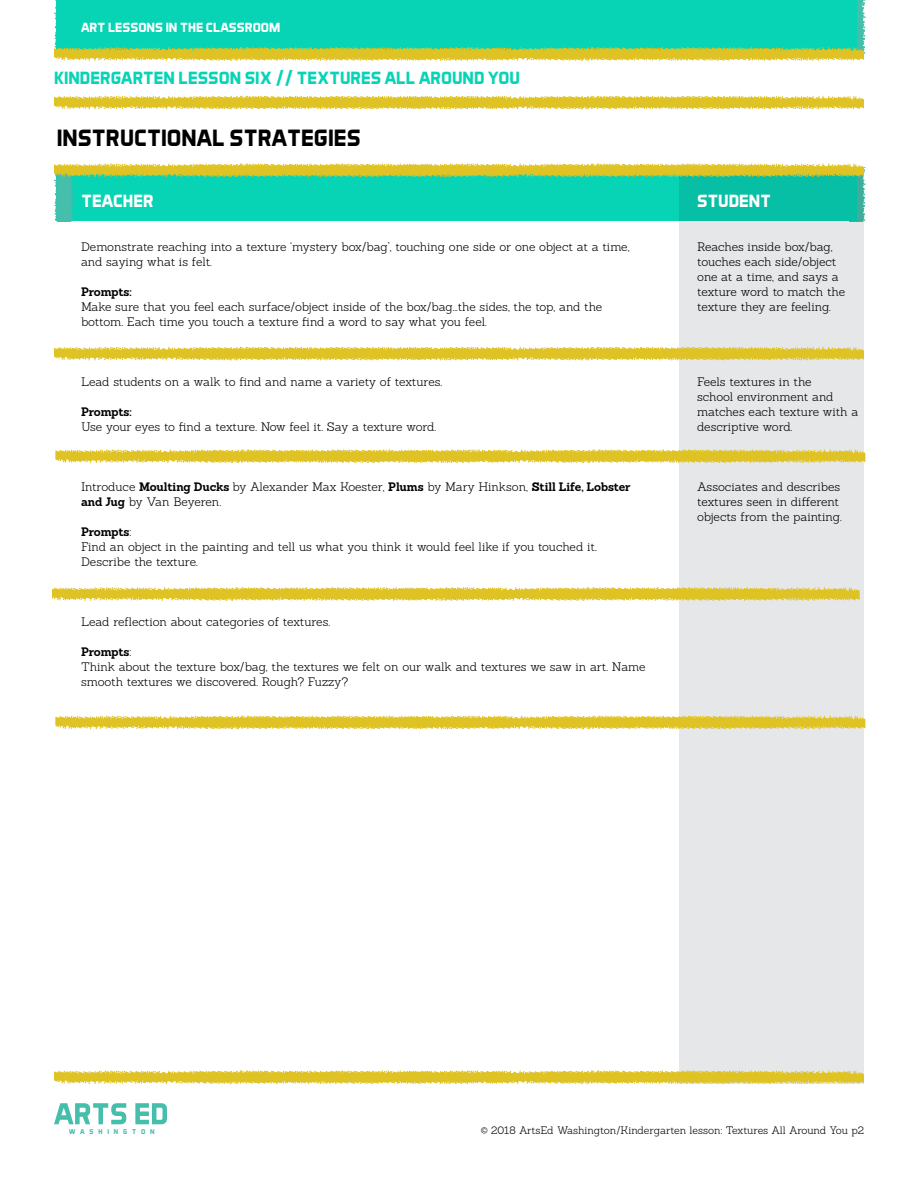
<style>
.page{position:relative;width:918px;height:1188px;background:#fff}
.page>*{position:absolute;margin:0;border:0;box-sizing:border-box;transform-origin:0 0}
.t1{font:700 24px "Aero Matics";color:#000}
.t2{font:700 18px "Aero Matics";color:#07d3b5}
.t3{font:700 18px "Aero Matics";color:#fff}
.t4{font:700 13.5px "Aero Matics";color:#fff}
.t5{font:300 12px/15px "Sanchez";letter-spacing:-.005em;color:#000}
.t6{font:700 12px "Sanchez";letter-spacing:-.015em;color:#000}
.t7{font:300 10.5px "Sanchez";letter-spacing:-.005em;color:#000}
.t8{font:700 7.05px "Aero Matics";letter-spacing:.68em;color:#46beac}
.s1{font-weight:700}
</style>
<div class="page">
<div style="left:679px;top:170px;width:185px;height:914px;background:#e6e7e8"></div>
<svg style="left:54px;top:1103px;width:72px;height:21px"></svg>
<svg style="left:135px;top:1103px;width:32px;height:21px"></svg>
<svg style="left:54px;top:0;width:812px;height:61px;background:#35d09c"></svg>
<svg style="left:54px;top:96px;width:810px;height:13px;background:#e3cb44"></svg>
<svg style="left:54px;top:163px;width:812px;height:58px;background:#39cd98"></svg>
<svg style="left:54px;top:347px;width:810px;height:14px;background:#e4cd50"></svg>
<svg style="left:55px;top:449px;width:810px;height:14px;background:#e4cd50"></svg>
<svg style="left:52px;top:587px;width:808px;height:14px;background:#e4cd50"></svg>
<svg style="left:55px;top:716px;width:810px;height:13px;background:#e2ca43"></svg>
<svg style="left:54px;top:1070px;width:810px;height:14px;background:#e4cd50"></svg>
<p class="t4" style="left:81px;top:20px;width:201px">ART LESSONS IN THE CLASSROOM</p>
<h2 class="t2" style="left:54px;top:68px;width:468px">KINDERGARTEN LESSON SIX // TEXTURES ALL AROUND YOU</h2>
<h1 class="t1" style="left:57px;top:124px;width:306px">INSTRUCTIONAL STRATEGIES</h1>
<h2 class="t3" style="left:82px;top:190px;width:74px">TEACHER</h2>
<h2 class="t3" style="left:697px;top:190px;width:75px">STUDENT</h2>
<p class="t5" style="left:697px;top:240px;width:150px">Reaches inside box/bag, touches each side/object one at a time, and says a texture word to match the texture they are feeling.</p>
<p class="t5" style="left:81px;top:239px;width:550px">Demonstrate reaching into a texture ‘mystery box/bag’, touching one side or one object at a time, and saying what is felt.</p>
<p class="t6" style="left:81px;top:283px;width:52px">Prompts:</p>
<p class="t5" style="left:81px;top:299px;width:523px">Make sure that you feel each surface/object inside of the box/bag...the sides, the top, and the bottom. Each time you touch a texture find a word to say what you feel.</p>
<p class="t5" style="left:81px;top:374px;width:363px">Lead students on a walk to find and name a variety of textures.</p>
<p class="t6" style="left:81px;top:403px;width:52px">Prompts:</p>
<p class="t5" style="left:81px;top:419px;width:357px">Use your eyes to find a texture. Now feel it. Say a texture word.</p>
<p class="t5" style="left:81px;top:479px;width:551px">Introduce <span class="s1">Moulting Ducks</span> by Alexander Max Koester, <span class="s1">Plums</span> by Mary Hinkson, <span class="s1">Still Life, Lobster and Jug</span> by Van Beyeren.</p>
<p class="t5" style="left:81px;top:524px;width:517px"><span class="s1">Prompts</span>:<br>Find an object in the painting and tell us what you think it would feel like if you touched it.<br>Describe the texture.</p>
<p class="t5" style="left:81px;top:614px;width:251px">Lead reflection about categories of textures.</p>
<p class="t5" style="left:81px;top:644px;width:566px"><span class="s1">Prompts</span>:<br>Think about the texture box/bag, the textures we felt on our walk and textures we saw in art. Name smooth textures we discovered. Rough? Fuzzy?</p>
<p class="t5" style="left:697px;top:375px;width:163px">Feels textures in the<br>school environment and matches each texture with a descriptive word.</p>
<p class="t5" style="left:697px;top:480px;width:146px">Associates and describes textures seen in different objects from the painting.</p>
<p class="t8" style="left:69px;top:1127px;width:87px">WASHINGTON</p>
<p class="t7" style="left:481px;top:1124px;width:385px">© 2018 ArtsEd Washington/Kindergarten lesson: Textures All Around You p2</p>
</div>
